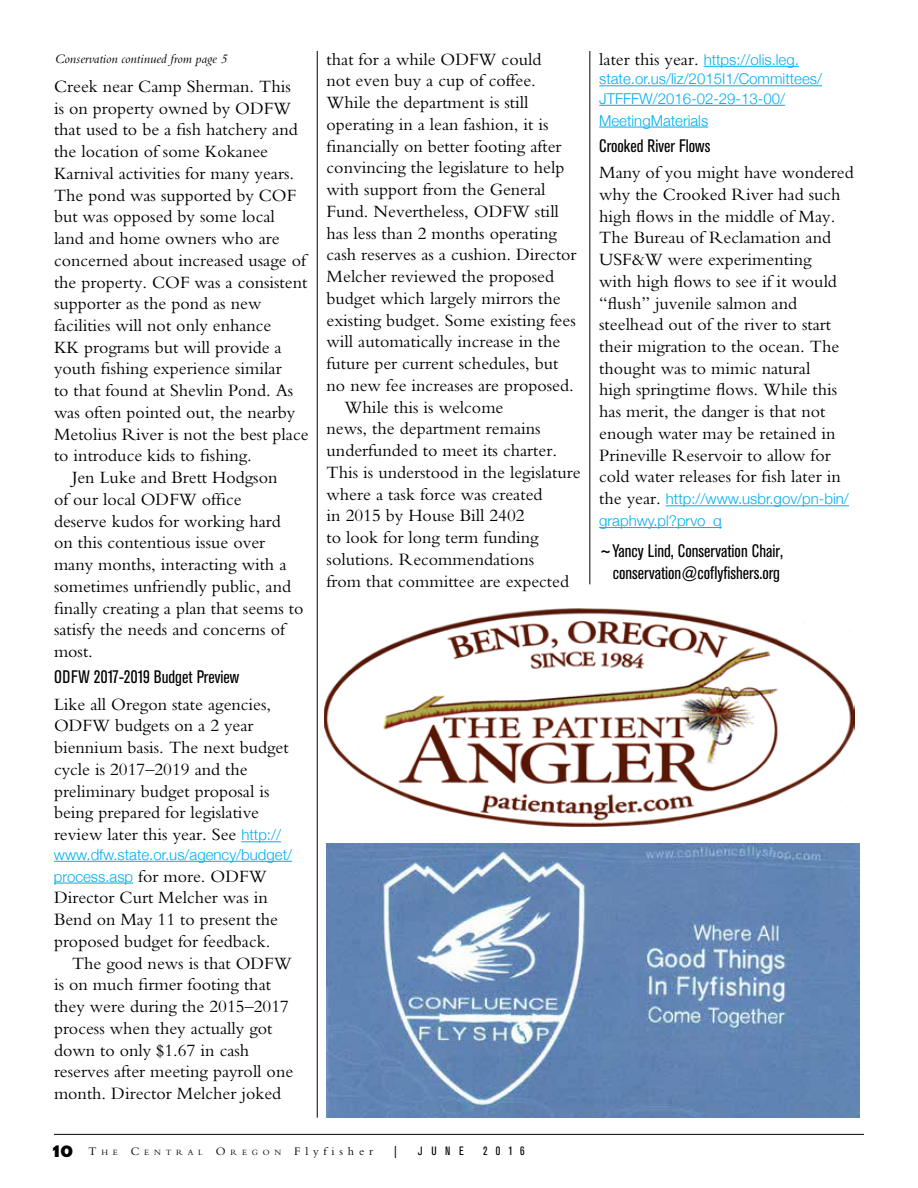
<style>
.page{position:relative;width:918px;height:1188px;background:#fff}
.page>*{position:absolute;margin:0;border:0;box-sizing:border-box;transform-origin:0 0}
.t1{font:18px/21.8px "Bembo";color:#000}
.t2{font:condensed 18px/21.8px "Akzidenz Grotesk BE";color:#000;text-align:center}
.t3{font:300 15px/19.5px "Helvetica Neue";color:#00aeef}
.t4{font:italic 13.5px "Bembo";color:#000}
.t5{font:condensed 12px "Akzidenz Grotesk BE";letter-spacing:.7em;color:#000}
.t6{font:8.4px "Bembo";letter-spacing:.57em;color:#000}
.s1{font-family:"Helvetica Neue";font-weight:300;font-size:15px;color:#00aeef}
.s2{font-family:"Gill Sans Extra Bold Display";font-size:16.5px}
.s3{font-size:12px}
.s4{font-family:"Bembo";font-weight:400;font-size:18px;color:#000}
</style>
<div class="page">
<hr style="left:54px;top:1134px;width:810px;height:1px;background:#000">
<hr style="left:241px;top:841px;width:40px;height:1px;background:#00aeef">
<hr style="left:54px;top:861px;width:238px;height:1px;background:#00aeef">
<hr style="left:54px;top:883px;width:79px;height:1px;background:#00aeef">
<hr style="left:704px;top:66px;width:95px;height:1px;background:#00aeef">
<hr style="left:599px;top:85px;width:223px;height:1px;background:#00aeef">
<hr style="left:599px;top:105px;width:186px;height:1px;background:#00aeef">
<hr style="left:599px;top:127px;width:109px;height:1px;background:#00aeef">
<hr style="left:666px;top:505px;width:183px;height:1px;background:#00aeef">
<hr style="left:599px;top:527px;width:123px;height:1px;background:#00aeef">
<img style="left:327px;top:843px;width:532px;height:275px">
<hr style="left:589px;top:51px;width:1px;height:533px;background:#000">
<hr style="left:317px;top:51px;width:1px;height:1067px;background:#000">
<img style="left:324px;top:608px;width:531px;height:218px">
<p class="t4" style="left:55px;top:51px;width:174px">Conservation continued from page 5</p>
<p class="t1" style="left:54px;top:75px;width:238px">Creek near Camp Sherman. This</p>
<p class="t1" style="left:54px;top:97px;width:239px">is on property owned by ODFW</p>
<p class="t1" style="left:54px;top:118px;width:245px">that used to be a fish hatchery and</p>
<p class="t1" style="left:54px;top:140px;width:216px">the location of some Kokanee</p>
<p class="t1" style="left:54px;top:162px;width:242px">Karnival activities for many years.</p>
<p class="t1" style="left:54px;top:184px;width:244px">The pond was supported by COF</p>
<p class="t1" style="left:54px;top:205px;width:222px">but was opposed by some local</p>
<p class="t1" style="left:54px;top:227px;width:227px">land and home owners who are</p>
<p class="t1" style="left:54px;top:249px;width:254px">concerned about increased usage of</p>
<p class="t1" style="left:54px;top:271px;width:255px">the property. COF was a consistent</p>
<p class="t1" style="left:54px;top:292px;width:209px">supporter as the pond as new</p>
<p class="t1" style="left:54px;top:314px;width:219px">facilities will not only enhance</p>
<p class="t1" style="left:54px;top:336px;width:229px">KK programs but will provide a</p>
<p class="t1" style="left:54px;top:358px;width:229px">youth fishing experience similar</p>
<p class="t1" style="left:54px;top:379px;width:241px">to that found at Shevlin Pond. As</p>
<p class="t1" style="left:54px;top:401px;width:243px">was often pointed out, the nearby</p>
<p class="t1" style="left:54px;top:423px;width:256px">Metolius River is not the best place</p>
<p class="t1" style="left:54px;top:445px;width:199px">to introduce kids to fishing.</p>
<p class="t1" style="left:72px;top:466px;width:207px">Jen Luke and Brett Hodgson</p>
<p class="t1" style="left:54px;top:488px;width:189px">of our local ODFW office</p>
<p class="t1" style="left:54px;top:510px;width:228px">deserve kudos for working hard</p>
<p class="t1" style="left:54px;top:532px;width:213px">on this contentious issue over</p>
<p class="t1" style="left:54px;top:553px;width:234px">many months, interacting with a</p>
<p class="t1" style="left:54px;top:575px;width:239px">sometimes unfriendly public, and</p>
<p class="t1" style="left:54px;top:597px;width:251px">finally creating a plan that seems to</p>
<p class="t1" style="left:54px;top:619px;width:232px">satisfy the needs and concerns of</p>
<p class="t1" style="left:54px;top:640px;width:41px">most.</p>
<p class="t2" style="left:54px;top:667px;width:187px">ODFW 2017-2019 Budget Preview</p>
<p class="t1" style="left:54px;top:693px;width:236px">Like all Oregon state agencies,<br>ODFW budgets on a 2 year biennium basis. The next budget cycle is 2017–2019 and the preliminary budget proposal is being prepared for legislative review later this year. See <span class="s1">http://</span></p>
<p class="t3" style="left:54px;top:844px;width:240px">www.dfw.state.or.us/agency/budget/</p>
<p class="t1" style="left:54px;top:865px;width:214px"><span class="s1">process.asp</span> for more. ODFW</p>
<p class="t1" style="left:54px;top:886px;width:215px">Director Curt Melcher was in</p>
<p class="t1" style="left:54px;top:908px;width:226px">Bend on May 11 to present the</p>
<p class="t1" style="left:54px;top:930px;width:218px">proposed budget for feedback.</p>
<p class="t1" style="left:72px;top:952px;width:221px">The good news is that ODFW</p>
<p class="t1" style="left:54px;top:973px;width:219px">is on much firmer footing that</p>
<p class="t1" style="left:54px;top:995px;width:237px">they were during the 2015–2017</p>
<p class="t1" style="left:54px;top:1017px;width:220px">process when they actually got</p>
<p class="t1" style="left:54px;top:1039px;width:197px">down to only $1.67 in cash</p>
<p class="t1" style="left:54px;top:1060px;width:241px">reserves after meeting payroll one</p>
<p class="t1" style="left:54px;top:1082px;width:229px">month. Director Melcher joked</p>
<p class="t1" style="left:327px;top:48px;width:216px">that for a while ODFW could</p>
<p class="t1" style="left:327px;top:70px;width:211px">not even buy a cup of coffee.</p>
<p class="t1" style="left:327px;top:91px;width:203px">While the department is still</p>
<p class="t1" style="left:327px;top:113px;width:224px">operating in a lean fashion, it is</p>
<p class="t1" style="left:327px;top:135px;width:236px">financially on better footing after</p>
<p class="t1" style="left:327px;top:157px;width:239px">convincing the legislature to help</p>
<p class="t1" style="left:327px;top:178px;width:221px">with support from the General</p>
<p class="t1" style="left:327px;top:200px;width:234px">Fund. Nevertheless, ODFW still</p>
<p class="t1" style="left:327px;top:222px;width:232px">has less than 2 months operating</p>
<p class="t1" style="left:327px;top:244px;width:252px">cash reserves as a cushion. Director</p>
<p class="t1" style="left:327px;top:265px;width:229px">Melcher reviewed the proposed</p>
<p class="t1" style="left:327px;top:287px;width:236px">budget which largely mirrors the</p>
<p class="t1" style="left:327px;top:309px;width:251px">existing budget. Some existing fees</p>
<p class="t1" style="left:327px;top:331px;width:235px">will automatically increase in the</p>
<p class="t1" style="left:327px;top:352px;width:233px">future per current schedules, but</p>
<p class="t1" style="left:327px;top:374px;width:249px">no new fee increases are proposed.</p>
<p class="t1" style="left:345px;top:396px;width:160px">While this is welcome</p>
<p class="t1" style="left:327px;top:418px;width:216px">news, the department remains</p>
<p class="t1" style="left:327px;top:439px;width:232px">underfunded to meet its charter.</p>
<p class="t1" style="left:327px;top:461px;width:256px">This is understood in the legislature</p>
<p class="t1" style="left:327px;top:483px;width:217px">where a task force was created</p>
<p class="t1" style="left:327px;top:505px;width:200px">in 2015 by House Bill 2402</p>
<p class="t1" style="left:327px;top:526px;width:214px">to look for long term funding</p>
<p class="t1" style="left:327px;top:548px;width:209px">solutions. Recommendations</p>
<p class="t1" style="left:327px;top:570px;width:244px">from that committee are expected</p>
<p class="t6" style="left:52px;top:1148px;width:322px"><span class="s2">10</span> <span class="s3">T</span>HE <span class="s3">C</span>ENTRAL <span class="s3">O</span>REGON <span class="s3">Flyfisher</span></p>
<p class="t5" style="left:394px;top:1145px;width:4px">|</p>
<p class="t5" style="left:418px;top:1145px;width:47px">JUNE</p>
<p class="t5" style="left:483px;top:1145px;width:43px">2016</p>
<p class="t3" style="left:599px;top:49px;width:224px"><span class="s4">later this year.</span> https://olis.leg. state.or.us/liz/2015I1/Committees/<br>JTFFFW/2016-02-29-13-00/</p>
<p class="t3" style="left:599px;top:109px;width:111px">MeetingMaterials</p>
<p class="t2" style="left:599px;top:135px;width:113px">Crooked River Flows</p>
<p class="t1" style="left:599px;top:161px;width:256px">Many of you might have wondered why the Crooked River had such high flows in the middle of May.<br>The Bureau of Reclamation and<br>USF&amp;W were experimenting<br>with high flows to see if it would “flush” juvenile salmon and steelhead out of the river to start their migration to the ocean. The thought was to mimic natural<br>high springtime flows. While this has merit, the danger is that not enough water may be retained in<br>Prineville Reservoir to allow for cold water releases for fish later in</p>
<p class="t3" style="left:599px;top:487px;width:251px;line-height:21.8px"><span class="s4">the year.</span> http://www.usbr.gov/pn-bin/ graphwy.pl?prvo_q</p>
<p class="t2" style="left:599px;top:540px;width:185px">~Yancy Lind, Conservation Chair, conservation@coflyfishers.org</p>
</div>
